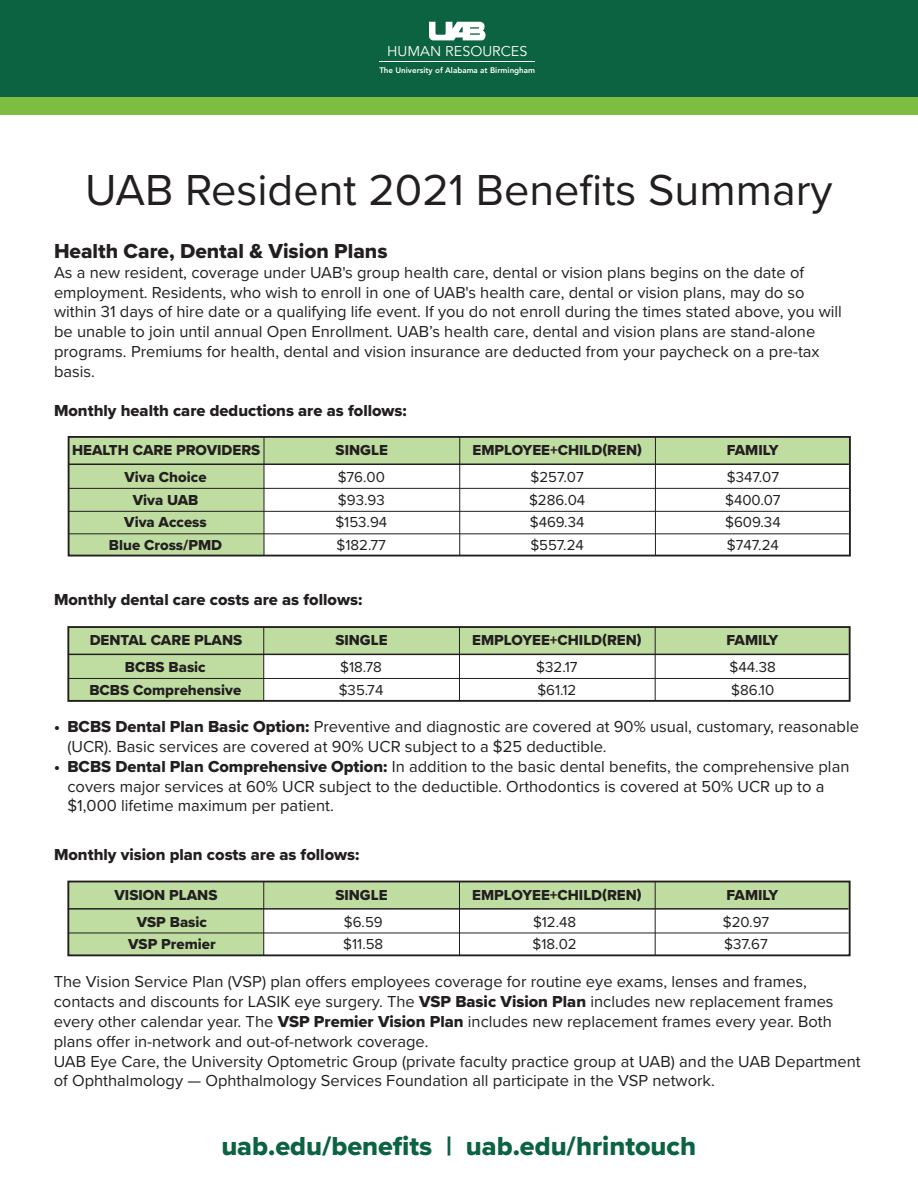
<style>
.page{position:relative;width:918px;height:1188px;background:#fff}
.page>*{position:absolute;margin:0;border:0;box-sizing:border-box;transform-origin:0 0}
.t1{font:45px "Proxima Nova";color:#231f20}
.t2{font:27px "Proxima Nova Extrabld";color:#0b6341}
.t3{font:21px "Proxima Nova Extrabld";color:#231f20}
.t4{font:16.5px/19.8px "Proxima Nova";color:#231f20}
.t5{font:16.5px "Proxima Nova Extrabld";color:#231f20}
.t6{font:15px/22.5px "Proxima Nova Extrabld";color:#231f20;text-align:center}
.t7{font:15px/22.5px "Proxima Nova";color:#231f20}
.t8{font:13.95px "Avenir LT Std";color:#fff}
.t9{font:800 7.95px "Avenir LT Std";color:#fff}
.s1{font-family:"Proxima Nova Extrabld"}
</style>
<div class="page">
<div style="left:69px;top:438px;width:195px;height:117px;background:#bfdda1"></div>
<div style="left:69px;top:438px;width:781px;height:25px;background:#bfdda1"></div>
<hr style="left:264px;top:436px;width:1px;height:119px;background:#231f20">
<hr style="left:459px;top:437px;width:1px;height:118px;background:#231f20">
<hr style="left:655px;top:436px;width:1px;height:119px;background:#231f20">
<hr style="left:68px;top:464px;width:781px;height:1px;background:#231f20">
<div style="left:68px;top:436px;width:783px;height:120px;border:2px solid #231f20"></div>
<hr style="left:68px;top:511px;width:781px;height:1px;background:#231f20">
<hr style="left:68px;top:488px;width:781px;height:1px;background:#231f20">
<hr style="left:68px;top:533px;width:781px;height:1px;background:#231f20">
<div style="left:0;top:0;width:918px;height:97px;background:#0b6341"></div>
<div style="left:0;top:97px;width:918px;height:18px;background:#7dbd41"></div>
<hr style="left:380px;top:62px;width:155px;height:1px;background:#fff">
<svg style="left:429px;top:22px;width:57px;height:18px"></svg>
<div style="left:68px;top:628px;width:195px;height:74px;background:#bfdda1"></div>
<div style="left:68px;top:628px;width:782px;height:25px;background:#bfdda1"></div>
<hr style="left:263px;top:626px;width:1px;height:75px;background:#231f20">
<hr style="left:459px;top:627px;width:1px;height:74px;background:#231f20">
<hr style="left:655px;top:626px;width:1px;height:75px;background:#231f20">
<hr style="left:68px;top:654px;width:781px;height:1px;background:#231f20">
<div style="left:67px;top:626px;width:784px;height:76px;border:2px solid #231f20"></div>
<hr style="left:68px;top:678px;width:781px;height:1px;background:#231f20">
<div style="left:68px;top:882px;width:195px;height:74px;background:#bfdda1"></div>
<div style="left:68px;top:882px;width:782px;height:26px;background:#bfdda1"></div>
<hr style="left:263px;top:881px;width:1px;height:74px;background:#231f20">
<hr style="left:459px;top:881px;width:1px;height:74px;background:#231f20">
<hr style="left:655px;top:881px;width:1px;height:74px;background:#231f20">
<hr style="left:68px;top:908px;width:781px;height:2px;background:#231f20">
<div style="left:67px;top:881px;width:784px;height:75px;border:2px solid #231f20"></div>
<hr style="left:68px;top:933px;width:781px;height:1px;background:#231f20">
<p class="t8" style="left:387px;top:43px;width:142px">HUMAN RESOURCES</p>
<p class="t9" style="left:379px;top:66px;width:157px">The University of Alabama at Birmingham</p>
<h1 class="t1" style="left:85px;top:156px;width:749px">UAB Resident 2021 Benefits Summary</h1>
<p class="t3" style="left:54px;top:235px;width:335px">Health Care, Dental &amp; Vision Plans</p>
<p class="t4" style="left:54px;top:262px;width:790px">As a new resident, coverage under UAB's group health care, dental or vision plans begins on the date of employment. Residents, who wish to enroll in one of UAB's health care, dental or vision plans, may do so within 31 days of hire date or a qualifying life event. If you do not enroll during the times stated above, you will be unable to join until annual Open Enrollment. UAB’s health care, dental and vision plans are stand-alone programs. Premiums for health, dental and vision insurance are deducted from your paycheck on a pre-tax basis.</p>
<p class="t5" style="left:54px;top:399px;width:354px">Monthly health care deductions are as follows:</p>
<p class="t6" style="left:72px;top:439px;width:190px">HEALTH CARE PROVIDERS</p>
<p class="t6" style="left:336px;top:439px;width:54px">SINGLE</p>
<p class="t6" style="left:473px;top:439px;width:171px">EMPLOYEE+CHILD(REN)</p>
<p class="t6" style="left:727px;top:439px;width:53px">FAMILY</p>
<p class="t6" style="left:109px;top:466px;width:115px">Viva Choice<br>Viva UAB<br>Viva Access<br>Blue Cross/PMD</p>
<p class="t7" style="left:335px;top:465px;width:53px">$76.00 $93.93 $153.94 $182.77</p>
<p class="t7" style="left:529px;top:465px;width:58px;text-align:justify">$257.07 $286.04 $469.34 $557.24</p>
<p class="t7" style="left:725px;top:465px;width:57px;text-align:justify">$347.07 $400.07 $609.34 $747.24</p>
<p class="t5" style="left:54px;top:588px;width:310px">Monthly dental care costs are as follows:</p>
<p class="t6" style="left:90px;top:629px;width:154px">DENTAL CARE PLANS</p>
<p class="t6" style="left:335px;top:629px;width:54px">SINGLE</p>
<p class="t6" style="left:472px;top:629px;width:171px">EMPLOYEE+CHILD(REN)</p>
<p class="t6" style="left:727px;top:629px;width:53px">FAMILY</p>
<p class="t6" style="left:89px;top:656px;width:153px">BCBS Basic<br>BCBS Comprehensive</p>
<p class="t7" style="left:339px;top:655px;width:46px">$18.78 $35.74</p>
<p class="t7" style="left:536px;top:655px;width:43px">$32.17 $61.12</p>
<p class="t7" style="left:730px;top:655px;width:48px">$44.38 $86.10</p>
<p class="t5" style="left:54px;top:714px;width:7px">•</p>
<p class="t5" style="left:54px;top:754px;width:7px">•</p>
<p class="t4" style="left:67px;top:716px;width:793px"><span class="s1">BCBS Dental Plan Basic Option:</span> Preventive and diagnostic are covered at 90% usual, customary, reasonable (UCR). Basic services are covered at 90% UCR subject to a $25 deductible.<br><span class="s1">BCBS Dental Plan Comprehensive Option:</span> In addition to the basic dental benefits, the comprehensive plan covers major services at 60% UCR subject to the deductible. Orthodontics is covered at 50% UCR up to a $1,000 lifetime maximum per patient.</p>
<p class="t5" style="left:54px;top:843px;width:307px">Monthly vision plan costs are as follows:</p>
<p class="t6" style="left:115px;top:883px;width:104px">VISION PLANS</p>
<p class="t6" style="left:335px;top:883px;width:54px">SINGLE</p>
<p class="t6" style="left:472px;top:883px;width:171px">EMPLOYEE+CHILD(REN)</p>
<p class="t6" style="left:727px;top:883px;width:53px">FAMILY</p>
<p class="t6" style="left:128px;top:910px;width:89px">VSP Basic<br>VSP Premier</p>
<p class="t7" style="left:343px;top:910px;width:42px">$6.59 $11.58</p>
<p class="t7" style="left:533px;top:910px;width:46px">$12.48 $18.02</p>
<p class="t7" style="left:723px;top:910px;width:48px">$20.97 $37.67</p>
<p class="t4" style="left:54px;top:971px;width:808px">The Vision Service Plan (VSP) plan offers employees coverage for routine eye exams, lenses and frames, contacts and discounts for LASIK eye surgery. The <span class="s1">VSP Basic Vision Plan</span> includes new replacement frames every other calendar year. The <span class="s1">VSP Premier Vision Plan</span> includes new replacement frames every year. Both plans offer in-network and out-of-network coverage.<br>UAB Eye Care, the University Optometric Group (private faculty practice group at UAB) and the UAB Department of Ophthalmology — Ophthalmology Services Foundation all participate in the VSP network.</p>
<h2 class="t2" style="left:221px;top:1126px;width:476px">uab.edu/benefits | uab.edu/hrintouch</h2>
</div>
